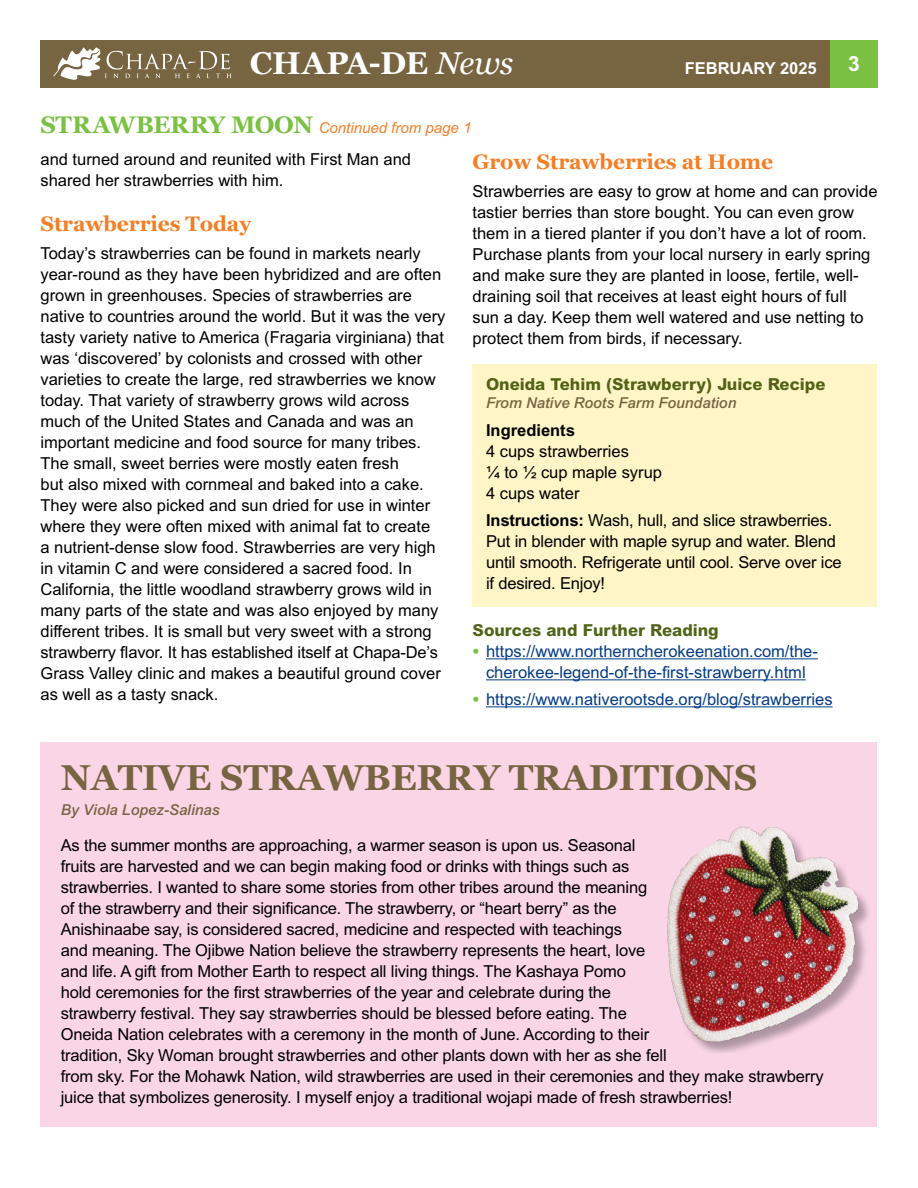
<style>
.page{position:relative;width:918px;height:1188px;background:#fff}
.page>*{position:absolute;margin:0;border:0;box-sizing:border-box;transform-origin:0 0}
.Headline{font:700 36px "Georgia";letter-spacing:-.005em;color:#776441}
.t1{font:700 31.5px "Georgia";letter-spacing:-.01em;color:#fff}
.Subhead_1{font:700 21px "Georgia";letter-spacing:-.005em;color:#f57e25}
.t2{font:700 21px "Arial MT Std";color:#fff}
.Body_Copy{font:16.5px/21px "Arial MT Std";color:#000}
.Bullet_Copy{font:16.5px/21px "Arial MT Std";color:#053b84;text-align:center}
.Subhead_2{font:800 16.5px "Arial MT Std";color:#516316}
.t3{font:700 16.5px "Arial MT Std";color:#fff}
.Headline-2{font:italic 15px "Arial MT Std";color:#f57e25}
.Subhead_2-2{font:italic 500 15px "Arial MT Std";color:#776441}
.Author{font:italic 500 15px "Arial MT Std";color:#776441}
.s1{font-weight:400;font-style:italic}
.s2{font-family:"Georgia";font-weight:700;font-style:normal;font-size:24px;color:#7ac143}
.s3{font-weight:700}
.s4{font-weight:800;color:#7ac143}
</style>
<div class="page">
<div style="left:40px;top:40px;width:838px;height:48px;background:#776441"></div>
<div style="left:830px;top:40px;width:48px;height:48px;background:#7ac143"></div>
<svg style="left:53px;top:47px;width:178px;height:33px"></svg>
<div style="left:40px;top:742px;width:838px;height:385px;background:#fad5e6"></div>
<div style="left:472px;top:364px;width:406px;height:244px;background:#fff5c6"></div>
<hr style="left:486px;top:658px;width:332px;height:1px;background:#053b84">
<hr style="left:486px;top:679px;width:320px;height:1px;background:#053b84">
<hr style="left:486px;top:706px;width:347px;height:1px;background:#053b84">
<img style="left:667px;top:811px;width:211px;height:243px">
<h2 class="t1" style="left:250px;top:40px;width:265px">CHAPA-DE <span class="s1">News</span></h2>
<p class="t3" style="left:685px;top:59px;width:134px">FEBRUARY 2025</p>
<p class="t2" style="left:848px;top:51px;width:13px">3</p>
<p class="Headline-2" style="left:40px;top:119px;width:432px"><span class="s2">STRAWBERRY MOON</span> Continued from page 1</p>
<p class="Body_Copy" style="left:40px;top:149px;width:372px">and turned around and reunited with First Man and shared her strawberries with him.</p>
<p class="Subhead_1" style="left:40px;top:208px;width:212px">Strawberries Today</p>
<p class="Body_Copy" style="left:40px;top:242px;width:407px">Today’s strawberries can be found in markets nearly year-round as they have been hybridized and are often grown in greenhouses. Species of strawberries are native to countries around the world. But it was the very tasty variety native to America (Fragaria virginiana) that was ‘discovered’ by colonists and crossed with other varieties to create the large, red strawberries we know today. That variety of strawberry grows wild across much of the United States and Canada and was an important medicine and food source for many tribes.<br>The small, sweet berries were mostly eaten fresh<br>but also mixed with cornmeal and baked into a cake.<br>They were also picked and sun dried for use in winter where they were often mixed with animal fat to create<br>a nutrient-dense slow food. Strawberries are very high in vitamin C and were considered a sacred food. In California, the little woodland strawberry grows wild in many parts of the state and was also enjoyed by many different tribes. It is small but very sweet with a strong strawberry flavor. It has established itself at Chapa-De’s Grass Valley clinic and makes a beautiful ground cover as well as a tasty snack.</p>
<p class="Subhead_1" style="left:472px;top:146px;width:302px">Grow Strawberries at Home</p>
<p class="Body_Copy" style="left:472px;top:180px;width:407px">Strawberries are easy to grow at home and can provide tastier berries than store bought. You can even grow them in a tiered planter if you don’t have a lot of room.<br>Purchase plants from your local nursery in early spring and make sure they are planted in loose, fertile, well&shy;draining soil that receives at least eight hours of full<br>sun a day. Keep them well watered and use netting to protect them from birds, if necessary.</p>
<p class="Subhead_2" style="left:486px;top:374px;width:341px">Oneida Tehim (Strawberry) Juice Recipe</p>
<p class="Subhead_2-2" style="left:486px;top:394px;width:252px">From Native Roots Farm Foundation</p>
<p class="Body_Copy" style="left:486px;top:419px;width:178px"><span class="s3">Ingredients<br></span>4 cups strawberries<br>¼ to ½ cup maple syrup<br>4 cups water</p>
<p class="Body_Copy" style="left:486px;top:510px;width:357px"><span class="s3">Instructions:</span> Wash, hull, and slice strawberries.<br>Put in blender with maple syrup and water. Blend until smooth. Refrigerate until cool. Serve over ice if desired. Enjoy!</p>
<p class="Subhead_2" style="left:472px;top:620px;width:248px">Sources and Further Reading</p>
<p class="Bullet_Copy" style="left:472px;top:641px;width:347px"><span class="s4">•</span> https://www.northerncherokeenation.com/the&shy;cherokee-legend-of-the-first-strawberry.html</p>
<p class="Bullet_Copy" style="left:472px;top:689px;width:362px"><span class="s4">•</span> https://www.nativerootsde.org/blog/strawberries</p>
<p class="Headline" style="left:61px;top:750px;width:698px">NATIVE STRAWBERRY TRADITIONS</p>
<p class="Author" style="left:61px;top:801px;width:161px">By Viola Lopez-Salinas</p>
<p class="Body_Copy" style="left:61px;top:834px;width:765px">As the summer months are approaching, a warmer season is upon us. Seasonal<br>fruits are harvested and we can begin making food or drinks with things such as<br>strawberries. I wanted to share some stories from other tribes around the meaning<br>of the strawberry and their significance. The strawberry, or “heart berry” as the<br>Anishinaabe say, is considered sacred, medicine and respected with teachings<br>and meaning. The Ojibwe Nation believe the strawberry represents the heart, love<br>and life. A gift from Mother Earth to respect all living things. The Kashaya Pomo<br>hold ceremonies for the first strawberries of the year and celebrate during the<br>strawberry festival. They say strawberries should be blessed before eating. The<br>Oneida Nation celebrates with a ceremony in the month of June. According to their<br>tradition, Sky Woman brought strawberries and other plants down with her as she fell<br>from sky. For the Mohawk Nation, wild strawberries are used in their ceremonies and they make strawberry juice that symbolizes generosity. I myself enjoy a traditional wojapi made of fresh strawberries!</p>
</div>
